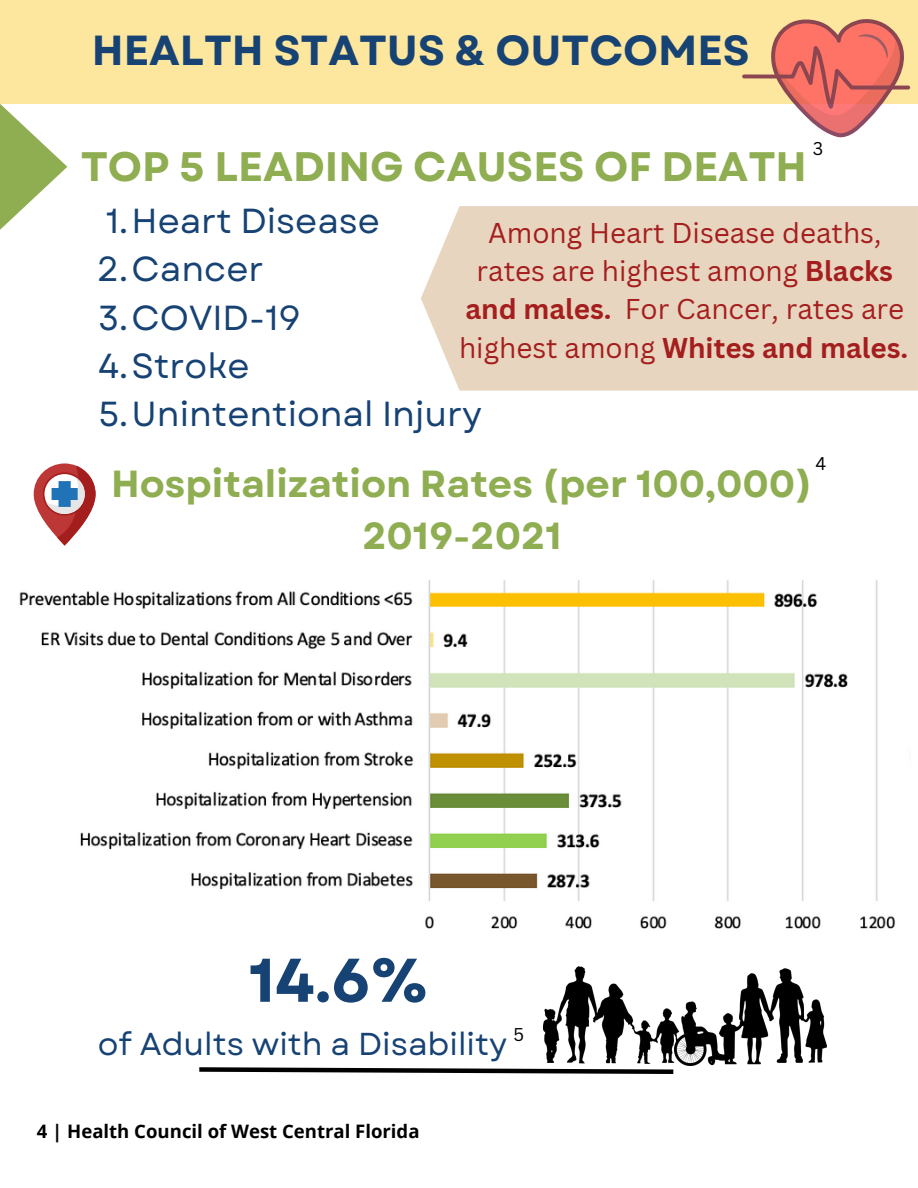
<style>
.page{position:relative;width:918px;height:1188px;background:#fff}
.page>*{position:absolute;margin:0;border:0;box-sizing:border-box;transform-origin:0 0}
.t1{font:700 61.5px "Garet";color:#164274}
.t2{font:700 42px "Garet";color:#164274}
.t3{font:700 41.1px "Garet";color:#8fad51}
.t4{font:700 37.65px "Garet";color:#8fad51}
.t5{font:34.8px/48.3px "Garet";color:#164274}
.t6{font:31.65px "Garet";color:#164274}
.t7{font:27.9px/38.2px "Canva Sans";color:#a41e1e;text-align:center}
.t8{font:700 18.6px "Open Sans";color:#000}
.t9{font:18px "Canva Sans";color:#000}
.s1{font-weight:700}
</style>
<div class="page">
<div style="left:421px;top:206px;width:497px;height:185px;background:#e8d5bf"></div>
<svg style="left:0;top:104px;width:67px;height:126px"></svg>
<div style="left:0;top:0;width:918px;height:104px;background:#fde69d"></div>
<svg style="left:742px;top:19px;width:168px;height:118px"></svg>
<svg style="left:34px;top:463px;width:62px;height:83px"></svg>
<img style="left:543px;top:966px;width:284px;height:99px">
<svg style="left:199px;top:1067px;width:475px;height:7px"></svg>
<img style="left:19px;top:580px;width:876px;height:349px">
<h1 class="t2" style="left:92px;top:20px;width:659px">HEALTH STATUS &amp; OUTCOMES</h1>
<h2 class="t3" style="left:81px;top:137px;width:728px">TOP 5 LEADING CAUSES OF DEATH</h2>
<p class="t9" style="left:813px;top:135px;width:12px">3</p>
<p class="t5" style="left:97px;top:197px;width:387px">1.Heart Disease<br>2.Cancer<br>3.COVID-19<br>4.Stroke<br>5.Unintentional Injury</p>
<p class="t7" style="left:459px;top:213px;width:451px">Among Heart Disease deaths, rates are highest among <span class="s1">Blacks and males.</span> For Cancer, rates are highest among <span class="s1">Whites and males.</span></p>
<p class="t9" style="left:815px;top:451px;width:12px">4</p>
<h2 class="t4" style="left:111px;top:457px;width:703px">Hospitalization Rates (per 100,000)</h2>
<h3 class="t4" style="left:362px;top:509px;width:201px">2019-2021</h3>
<p class="t1" style="left:249px;top:936px;width:181px">14.6%</p>
<p class="t9" style="left:514px;top:1022px;width:12px">5</p>
<p class="t6" style="left:98px;top:1022px;width:411px">of Adults with a Disability</p>
<p class="t8" style="left:37px;top:1118px;width:384px">4 | Health Council of West Central Florida</p>
</div>
